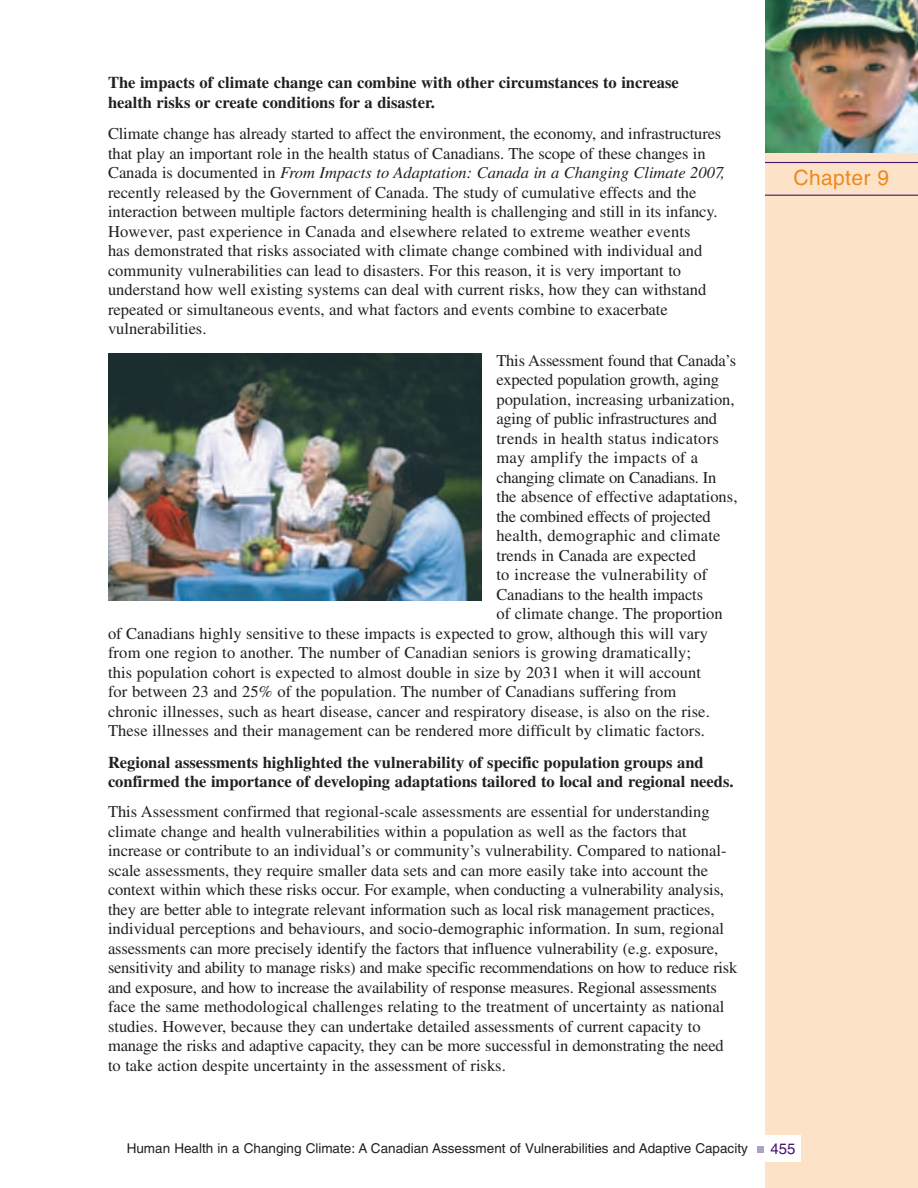
<style>
.page{position:relative;width:918px;height:1188px;background:#fff}
.page>*{position:absolute;margin:0;border:0;box-sizing:border-box;transform-origin:0 0}
.t1{font:21px "Helvetica";letter-spacing:.015em;color:#ed891d}
.t2{font:16.5px/19.5px "Times";color:#231f20}
.t3{font:700 16.5px/19.5px "Times";color:#231f20}
.t4{font:16.5px "Times";letter-spacing:-.02em;color:#231f20}
.t5{font:15px "Helvetica";color:#44146b}
.t6{font:13.5px "Helvetica";color:#231f20}
.s1{font-style:italic}
</style>
<div class="page">
<div style="left:757px;top:1146px;width:7px;height:7px;background:#afa1c4"></div>
<div style="left:765px;top:0;width:153px;height:1188px;background:#fce3c8"></div>
<img style="left:765px;top:0;width:153px;height:153px">
<div style="left:765px;top:1135px;width:36px;height:27px;background:#fff"></div>
<hr style="left:765px;top:162px;width:153px;height:1px;background:#44146b">
<hr style="left:765px;top:195px;width:153px;height:1px;background:#44146b">
<img style="left:108px;top:353px;width:374px;height:248px">
<p class="t3" style="left:108px;top:74px;width:572px">The impacts of climate change can combine with other circumstances to increase health risks or create conditions for a disaster.</p>
<p class="t2" style="left:108px;top:125px;width:618px">Climate change has already started to affect the environment, the economy, and infrastructures that play an important role in the health status of Canadians. The scope of these changes in Canada is documented in <span class="s1">From Impacts to Adaptation: Canada in a Changing Climate 2007, </span>recently released by the Government of Canada. The study of cumulative effects and the interaction between multiple factors determining health is challenging and still in its infancy.<br>However, past experience in Canada and elsewhere related to extreme weather events<br>has demonstrated that risks associated with climate change combined with individual and community vulnerabilities can lead to disasters. For this reason, it is very important to understand how well existing systems can deal with current risks, how they can withstand repeated or simultaneous events, and what factors and events combine to exacerbate vulnerabilities.</p>
<p class="t2" style="left:496px;top:352px;width:241px">This Assessment found that Canada’s</p>
<p class="t2" style="left:496px;top:371px;width:224px">expected population growth, aging</p>
<p class="t2" style="left:496px;top:391px;width:240px">population, increasing urbanization,</p>
<p class="t2" style="left:496px;top:410px;width:222px">aging of public infrastructures and</p>
<p class="t2" style="left:496px;top:430px;width:224px">trends in health status indicators</p>
<p class="t2" style="left:496px;top:449px;width:203px">may amplify the impacts of a</p>
<p class="t4" style="left:496px;top:471px;width:221px">changing climate on Canadians. In</p>
<p class="t2" style="left:496px;top:488px;width:242px">the absence of effective adaptations,</p>
<p class="t2" style="left:496px;top:508px;width:216px">the combined effects of projected</p>
<p class="t2" style="left:496px;top:527px;width:226px">health, demographic and climate</p>
<p class="t2" style="left:496px;top:547px;width:201px">trends in Canada are expected</p>
<p class="t2" style="left:496px;top:566px;width:212px">to increase the vulnerability of</p>
<p class="t2" style="left:496px;top:586px;width:208px">Canadians to the health impacts</p>
<p class="t2" style="left:496px;top:605px;width:228px">of climate change. The proportion</p>
<p class="t2" style="left:108px;top:625px;width:601px">of Canadians highly sensitive to these impacts is expected to grow, although this will vary</p>
<p class="t2" style="left:108px;top:645px;width:585px">from one region to another. The number of Canadian seniors is growing dramatically;</p>
<p class="t2" style="left:108px;top:664px;width:595px">this population cohort is expected to almost double in size by 2031 when it will account</p>
<p class="t2" style="left:108px;top:684px;width:570px">for between 23 and 25% of the population. The number of Canadians suffering from</p>
<p class="t2" style="left:108px;top:703px;width:603px">chronic illnesses, such as heart disease, cancer and respiratory disease, is also on the rise.</p>
<p class="t2" style="left:108px;top:723px;width:598px">These illnesses and their management can be rendered more difficult by climatic factors.</p>
<p class="t3" style="left:108px;top:754px;width:627px">Regional assessments highlighted the vulnerability of specific population groups and confirmed the importance of developing adaptations tailored to local and regional needs.</p>
<p class="t2" style="left:108px;top:803px;width:631px">This Assessment confirmed that regional-scale assessments are essential for understanding climate change and health vulnerabilities within a population as well as the factors that increase or contribute to an individual’s or community’s vulnerability. Compared to national&shy;scale assessments, they require smaller data sets and can more easily take into account the context within which these risks occur. For example, when conducting a vulnerability analysis, they are better able to integrate relevant information such as local risk management practices, individual perceptions and behaviours, and socio-demographic information. In sum, regional assessments can more precisely identify the factors that influence vulnerability (e.g. exposure, sensitivity and ability to manage risks) and make specific recommendations on how to reduce risk and exposure, and how to increase the availability of response measures. Regional assessments face the same methodological challenges relating to the treatment of uncertainty as national studies. However, because they can undertake detailed assessments of current capacity to manage the risks and adaptive capacity, they can be more successful in demonstrating the need to take action despite uncertainty in the assessment of risks.</p>
<p class="t1" style="left:794px;top:170px;width:97px">Chapter 9</p>
<p class="t6" style="left:127px;top:1143px;width:623px">Human Health in a Changing Climate: A Canadian Assessment of Vulnerabilities and Adaptive Capacity</p>
<p class="t5" style="left:770px;top:1143px;width:27px">455</p>
</div>
